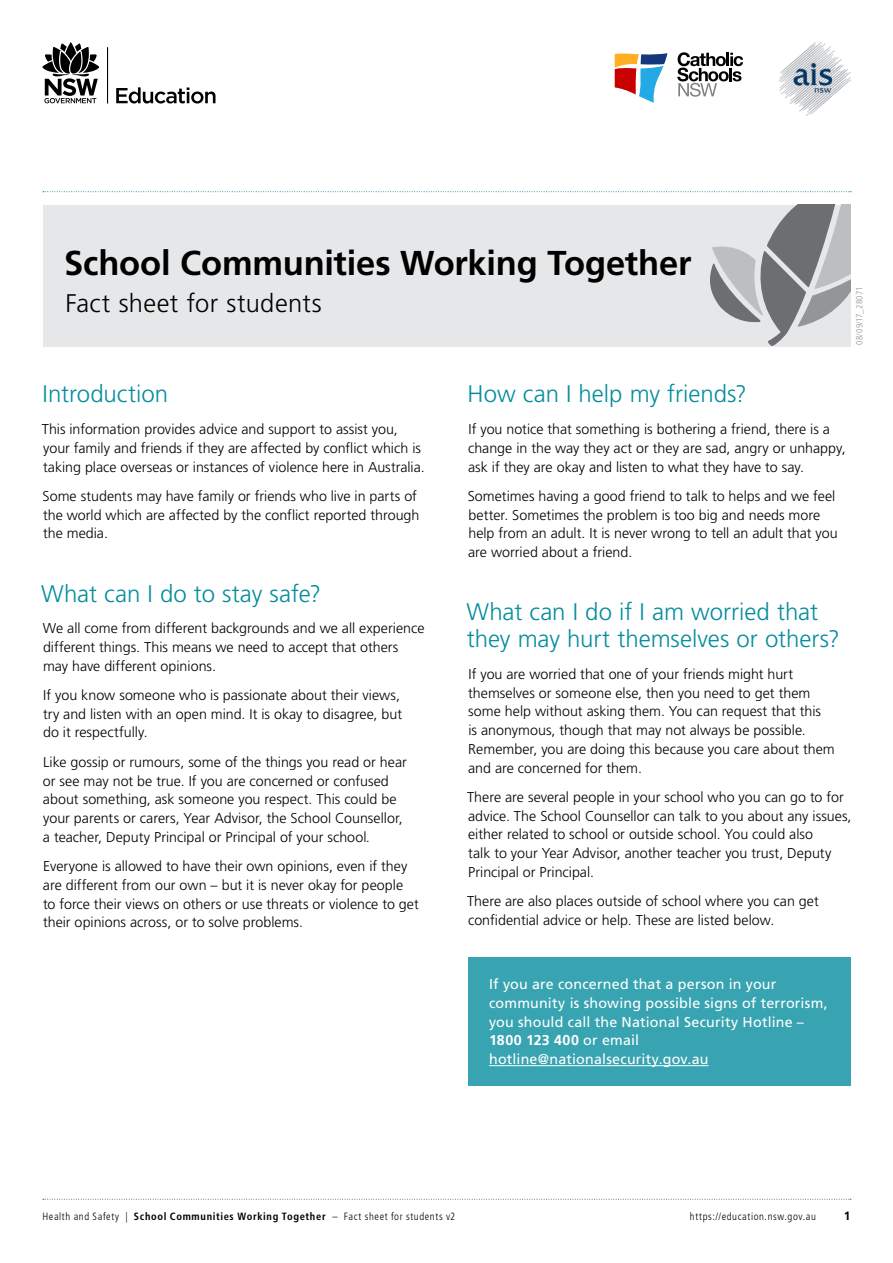
<style>
.page{position:relative;width:893px;height:1263px;background:#fff}
.page>*{position:absolute;margin:0;border:0;box-sizing:border-box;transform-origin:0 0}
.Main_Title{font:700 34.5px "Frutiger LT Std";letter-spacing:-.005em;color:#000}
.Main_sub_title{font:300 25.5px "Frutiger LT Std";letter-spacing:.015em;color:#000}
.Body_copy_title{font:300 24px/27px "Frutiger LT Std";color:#068d9d}
.Body_copy{font:300 14.25px/18.8px "Frutiger LT Std";color:#000}
.CTA_sub_heading{font:14.25px/18.8px "Frutiger LT Std";letter-spacing:.015em;color:#fff}
.t1{font:700 12px "Frutiger LT Std";color:#000}
.t2{font:300 condensed 10.5px "Frutiger LT Std";letter-spacing:.055em;color:#000}
.t3{font:300 condensed 9px "Frutiger LT Std";letter-spacing:.01em;color:#939598}
.s1{font-style:italic}
.s2{font-weight:700}
</style>
<div class="page">
<svg style="left:43px;top:191px;width:808px;height:1px"></svg>
<svg style="left:43px;top:1199px;width:808px;height:1px"></svg>
<hr style="left:107px;top:47px;width:1px;height:57px;background:#000">
<svg style="left:43px;top:42px;width:56px;height:61px"></svg>
<svg style="left:116px;top:87px;width:99px;height:17px"></svg>
<svg style="left:677px;top:52px;width:66px;height:45px"></svg>
<svg style="left:615px;top:53px;width:52px;height:50px"></svg>
<img style="left:779px;top:43px;width:71px;height:73px">
<div style="left:43px;top:205px;width:807px;height:141px;background:#e6e7e8"></div>
<svg style="left:710px;top:205px;width:140px;height:141px"></svg>
<div style="left:468px;top:957px;width:382px;height:128px;background:#38a4b1"></div>
<hr style="left:489px;top:1065px;width:219px;height:1px;background:#fff">
<h1 class="Main_Title" style="left:64px;top:242px;width:629px">School Communities Working Together</h1>
<h2 class="Main_sub_title" style="left:65px;top:289px;width:258px">Fact sheet for students</h2>
<p class="t3" style="left:854px;top:345px;width:59px;rotate:-90deg">08/09/17_28071</p>
<h3 class="Body_copy_title" style="left:43px;top:381px;width:127px">Introduction</h3>
<p class="Body_copy" style="left:42px;top:420px;width:384px">This information provides advice and support to assist you, your family and friends if they are affected by conflict which is taking place overseas or instances of violence here in Australia.</p>
<p class="Body_copy" style="left:42px;top:487px;width:378px">Some students may have family or friends who live in parts of the world which are affected by the conflict reported through the media.</p>
<h3 class="Body_copy_title" style="left:468px;top:381px;width:281px">How can I help my friends?</h3>
<p class="Body_copy" style="left:468px;top:420px;width:379px">If you notice that something is bothering a friend, there is a change in the way they act or they are sad, angry or unhappy, ask if they are okay and listen to what they have to say.</p>
<p class="Body_copy" style="left:468px;top:487px;width:371px">Sometimes having a good friend to talk to helps and we feel better. Sometimes the problem is too big and needs more help from an adult. It is never wrong to tell an adult that you are worried about a friend.</p>
<h3 class="Body_copy_title" style="left:41px;top:580px;width:281px">What can I do to stay safe?</h3>
<p class="Body_copy" style="left:43px;top:619px;width:383px">We all come from different backgrounds and we all experience different things. This means we need to accept that others may have different opinions.</p>
<p class="Body_copy" style="left:43px;top:686px;width:361px">If you know someone who is passionate about their views, try and listen with an open mind. It is okay to disagree, but do it respectfully.</p>
<p class="Body_copy" style="left:43px;top:753px;width:365px">Like gossip or rumours, some of the things you read or hear or see may not be true. If you are concerned or confused about something, ask someone you respect. This could be your parents or carers, Year Advisor, the School Counsellor, a teacher, Deputy Principal or Principal of your school<span class="s1">.</span></p>
<p class="Body_copy" style="left:43px;top:857px;width:377px">Everyone is allowed to have their own opinions, even if they are different from our own – but it is never okay for people to force their views on others or use threats or violence to get their opinions across, or to solve problems.</p>
<h3 class="Body_copy_title" style="left:466px;top:599px;width:375px">What can I do if I am worried that they may hurt themselves or others?</h3>
<p class="Body_copy" style="left:468px;top:665px;width:368px">If you are worried that one of your friends might hurt themselves or someone else, then you need to get them some help without asking them. You can request that this<br>is anonymous, though that may not always be possible.<br>Remember, you are doing this because you care about them and are concerned for them.</p>
<p class="Body_copy" style="left:467px;top:788px;width:386px">There are several people in your school who you can go to for advice. The School Counsellor can talk to you about any issues, either related to school or outside school. You could also<br>talk to your Year Advisor, another teacher you trust, Deputy Principal or Principal.</p>
<p class="Body_copy" style="left:467px;top:892px;width:353px">There are also places outside of school where you can get confidential advice or help. These are listed below.</p>
<p class="CTA_sub_heading" style="left:489px;top:975px;width:340px">If you are concerned that a person in your community is showing possible signs of terrorism, you should call the National Security Hotline – <span class="s2">1800 123 400</span> or email hotline@nationalsecurity.gov.au</p>
<p class="t2" style="left:43px;top:1211px;width:414px">Health and Safety | <span class="s2">School Communities Working Together</span> – Fact sheet for students v2</p>
<p class="t2" style="left:690px;top:1211px;width:128px">https://education.nsw.gov.au</p>
<p class="t1" style="left:844px;top:1209px;width:8px">1</p>
</div>
